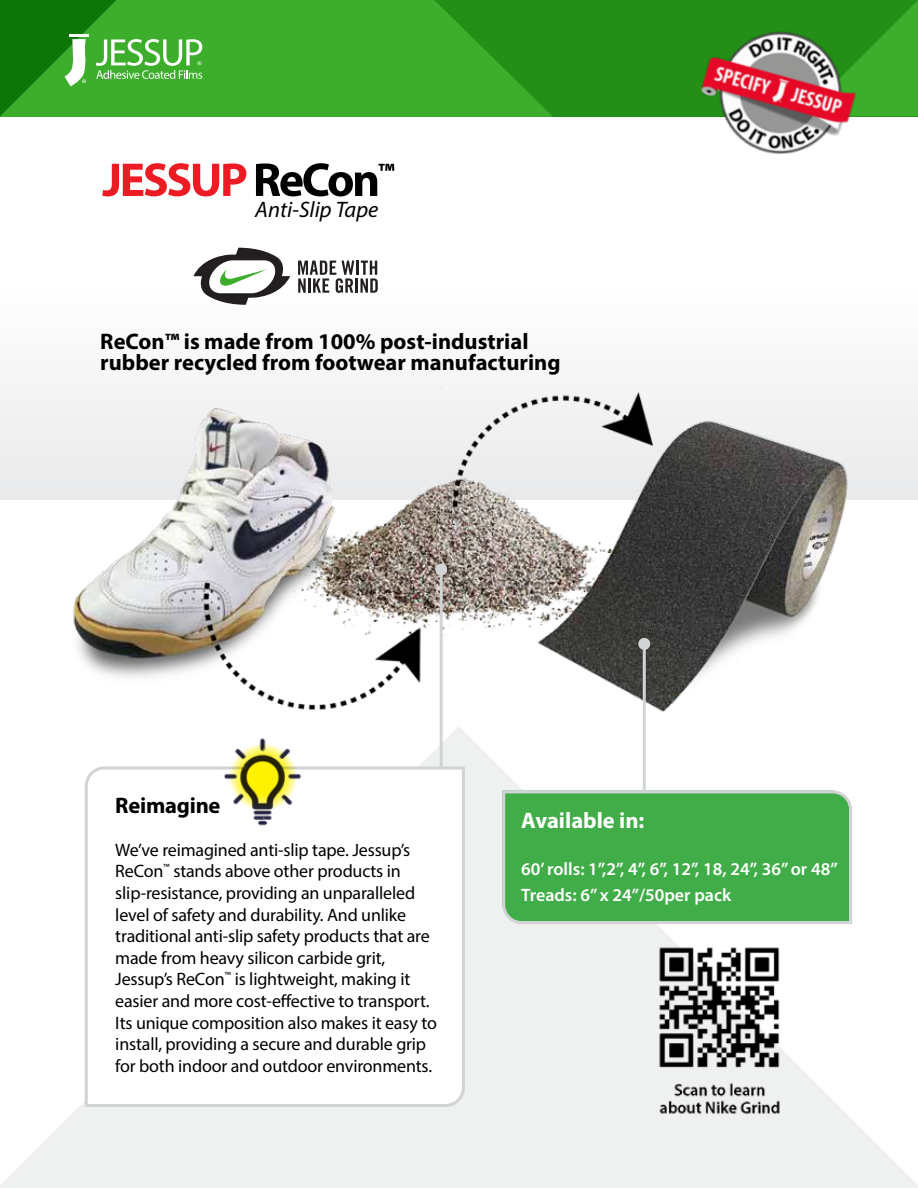
<style>
.page{position:relative;width:918px;height:1188px;background:#fff}
.page>*{position:absolute;margin:0;border:0;box-sizing:border-box;transform-origin:0 0}
.t1{font:700 22.5px/21px "Myriad Pro";color:#000}
.t2{font:italic 22.5px "Myriad Pro";color:#000}
.t3{font:700 22.5px "Myriad Pro";color:#fff}
.t4{font:18px/21.6px "Myriad Pro";letter-spacing:-.01em;color:#000}
.t5{font:600 18px/25.5px "Myriad Pro";color:#fff}
</style>
<div class="page">
<div style="left:0;top:287px;width:918px;height:213px;background:#f9f9fa"></div>
<svg style="left:0;top:743px;width:918px;height:445px;fill:#eff0f0"></svg>
<div style="left:0;top:0;width:918px;height:117px;background:#3dae2b"></div>
<svg style="left:435px;top:0;width:483px;height:117px;fill:#238f17"></svg>
<svg style="left:882px;top:0;width:36px;height:116px"></svg>
<svg style="left:0;top:0;width:202px;height:116px"></svg>
<img style="left:677px;top:0;width:205px;height:155px">
<img style="left:630px;top:928px;width:182px;height:203px">
<img style="left:0;top:386px;width:918px;height:357px">
<hr style="left:643px;top:644px;width:3px;height:148px;background:#d1d3d4">
<div style="left:638px;top:638px;width:12px;height:12px;background:#d1d3d4;border-radius:50%"></div>
<svg style="left:501px;top:789px;width:353px;height:137px;background:#4fb157"></svg>
<hr style="left:440px;top:570px;width:3px;height:218px;background:#d1d3d4">
<div style="left:435px;top:564px;width:12px;height:12px;background:#d1d3d4;border-radius:50%"></div>
<svg style="left:83px;top:765px;width:383px;height:343px"></svg>
<img style="left:216px;top:734px;width:93px;height:101px">
<svg style="left:230px;top:744px;width:66px;height:67px;background:#bcb542"></svg>
<svg style="left:102px;top:163px;width:144px;height:33px"></svg>
<svg style="left:256px;top:163px;width:138px;height:33px"></svg>
<svg style="left:298px;top:261px;width:80px;height:32px"></svg>
<svg style="left:193px;top:248px;width:97px;height:57px"></svg>
<p class="t2" style="left:255px;top:195px;width:125px">Anti-Slip Tape</p>
<p class="t1" style="left:100px;top:330px;width:462px">ReCon™ is made from 100% post-industrial rubber recycled from footwear manufacturing</p>
<p class="t1" style="left:115px;top:794px;width:107px">Reimagine</p>
<p class="t4" style="left:115px;top:839px;width:323px">We’ve reimagined anti-slip tape. Jessup’s ReCon<sup>™</sup> stands above other products in slip-resistance, providing an unparalleled level of safety and durability. And unlike traditional anti-slip safety products that are made from heavy silicon carbide grit, Jessup’s ReCon<sup>™</sup> is lightweight, making it easier and more cost-effective to transport.<br>Its unique composition also makes it easy to install, providing a secure and durable grip for both indoor and outdoor environments.</p>
<p class="t3" style="left:521px;top:806px;width:125px">Available in:</p>
<p class="t5" style="left:521px;top:856px;width:318px">60’ rolls: 1”,2”, 4”, 6”, 12”, 18, 24”, 36” or 48”<br>Treads: 6” x 24”/50per pack</p>
</div>
